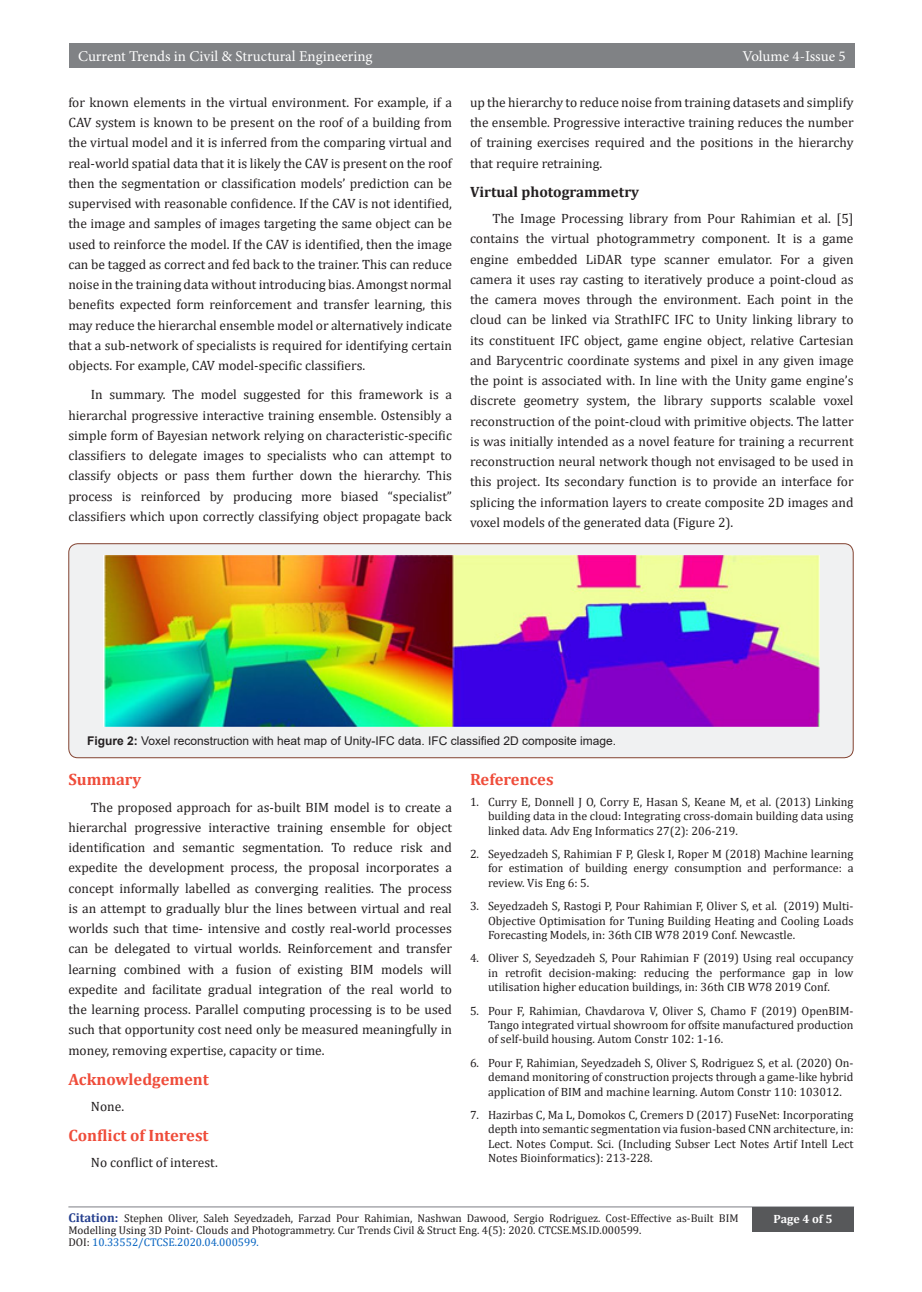
<style>
.page{position:relative;width:922px;height:1292px;background:#fff}
.page>*{position:absolute;margin:0;border:0;box-sizing:border-box;transform-origin:0 0}
.t1{font:700 16.5px "Cambria";color:#ef4c3a}
.t2{font:15px "Minion Pro";color:#fff}
.t3{font:700 15px "Cambria";color:#231f20}
.t4{font:13.5px/20.2px "Cambria";color:#231f20;text-align:justify}
.t5{font:12px/14.4px "Cambria";color:#231f20;text-align:justify}
.t6{font:12px "Arial";color:#231f20}
.t7{font:700 12px "Cambria";color:#fff}
.t8{font:11.25px/12px "Cambria";color:#231f20}
.s1{font-weight:700}
.s2{font-weight:700;font-size:12.75px;color:#253f8e}
.s3{color:#0563c1}
</style>
<div class="page">
<div style="left:69px;top:44px;width:785px;height:24px;background:#808285"></div>
<hr style="left:68px;top:1206px;width:786px;height:1px;background:#a8a9ad">
<div style="left:752px;top:1207px;width:102px;height:25px;background:#57585a"></div>
<div style="left:69px;top:544px;width:784px;height:214px;background:#f0f1f2;border-radius:9px"></div>
<div style="left:68px;top:543px;width:785px;height:215px;border:1px solid #824230;border-radius:9px"></div>
<img style="left:103px;top:555px;width:716px;height:171px">
<p class="t2" style="left:78px;top:46px;width:296px">Current Trends in Civil &amp; Structural Engineering</p>
<p class="t2" style="left:742px;top:46px;width:105px">Volume 4-Issue 5</p>
<p class="t4" style="left:68px;top:92px;width:385px">for known elements in the virtual environment. For example, if a CAV system is known to be present on the roof of a building from the virtual model and it is inferred from the comparing virtual and real-world spatial data that it is likely the CAV is present on the roof then the segmentation or classification models’ prediction can be supervised with reasonable confidence. If the CAV is not identified, the image and samples of images targeting the same object can be used to reinforce the model. If the CAV is identified, then the image can be tagged as correct and fed back to the trainer. This can reduce noise in the training data without introducing bias. Amongst normal benefits expected form reinforcement and transfer learning, this may reduce the hierarchal ensemble model or alternatively indicate that a sub-network of specialists is required for identifying certain objects. For example, CAV model-specific classifiers.</p>
<p class="t4" style="left:68px;top:384px;width:385px;text-indent:22px">In summary. The model suggested for this framework is a hierarchal progressive interactive training ensemble. Ostensibly a simple form of Bayesian network relying on characteristic-specific classifiers to delegate images to specialists who can attempt to classify objects or pass them further down the hierarchy. This process is reinforced by producing more biased “specialist” classifiers which upon correctly classifying object propagate back</p>
<p class="t4" style="left:470px;top:92px;width:385px">up the hierarchy to reduce noise from training datasets and simplify the ensemble. Progressive interactive training reduces the number of training exercises required and the positions in the hierarchy that require retraining.</p>
<p class="t3" style="left:470px;top:181px;width:171px">Virtual photogrammetry</p>
<p class="t4" style="left:470px;top:208px;width:385px;text-indent:22px">The Image Processing library from Pour Rahimian et al. [5] contains the virtual photogrammetry component. It is a game engine embedded LiDAR type scanner emulator. For a given camera it uses ray casting to iteratively produce a point-cloud as the camera moves through the environment. Each point in the cloud can be linked via StrathIFC IFC to Unity linking library to its constituent IFC object, game engine object, relative Cartesian and Barycentric coordinate systems and pixel in any given image the point is associated with. In line with the Unity game engine’s discrete geometry system, the library supports scalable voxel reconstruction of the point-cloud with primitive objects. The latter is was initially intended as a novel feature for training a recurrent reconstruction neural network though not envisaged to be used in this project. Its secondary function is to provide an interface for splicing the information layers to create composite 2D images and voxel models of the generated data (Figure 2).</p>
<p class="t6" style="left:87px;top:732px;width:530px"><span class="s1">Figure 2:</span> Voxel reconstruction with heat map of Unity-IFC data. IFC classified 2D composite image.</p>
<p class="t1" style="left:68px;top:768px;width:74px">Summary</p>
<p class="t4" style="left:68px;top:797px;width:385px;text-indent:22px">The proposed approach for as-built BIM model is to create a hierarchal progressive interactive training ensemble for object identification and semantic segmentation. To reduce risk and expedite the development process, the proposal incorporates a concept informally labelled as converging realities. The process is an attempt to gradually blur the lines between virtual and real worlds such that time- intensive and costly real-world processes can be delegated to virtual worlds. Reinforcement and transfer learning combined with a fusion of existing BIM models will expedite and facilitate gradual integration of the real world to the learning process. Parallel computing processing is to be used such that opportunity cost need only be measured meaningfully in money, removing expertise, capacity or time.</p>
<p class="t1" style="left:68px;top:1067px;width:142px">Acknowledgement</p>
<p class="t4" style="left:91px;top:1096px;width:35px">None.</p>
<p class="t1" style="left:68px;top:1123px;width:142px">Conflict of Interest</p>
<p class="t4" style="left:91px;top:1152px;width:128px">No conflict of interest.</p>
<p class="t1" style="left:470px;top:768px;width:85px">References</p>
<p class="t5" style="left:488px;top:794px;width:367px;text-indent:-18px">1. Curry E, Donnell J O, Corry E, Hasan S, Keane M, et al. (2013) Linking building data in the cloud: Integrating cross-domain building data using linked data. Adv Eng Informatics 27(2): 206-219.</p>
<p class="t5" style="left:488px;top:846px;width:367px;text-indent:-18px">2. Seyedzadeh S, Rahimian F P, Glesk I, Roper M (2018) Machine learning for estimation of building energy consumption and performance: a review. Vis Eng 6: 5.</p>
<p class="t5" style="left:488px;top:899px;width:367px;text-indent:-18px">3. Seyedzadeh S, Rastogi P, Pour Rahimian F, Oliver S, et al. (2019) Multi-Objective Optimisation for Tuning Building Heating and Cooling Loads Forecasting Models, in: 36th CIB W78 2019 Conf. Newcastle.</p>
<p class="t5" style="left:488px;top:951px;width:367px;text-indent:-18px">4. Oliver S, Seyedzadeh S, Pour Rahimian F (2019) Using real occupancy in retrofit decision-making: reducing the performance gap in low utilisation higher education buildings, in: 36th CIB W78 2019 Conf.</p>
<p class="t5" style="left:488px;top:1003px;width:367px;text-indent:-18px">5. Pour F, Rahimian, Chavdarova V, Oliver S, Chamo F (2019) OpenBIM-Tango integrated virtual showroom for offsite manufactured production of self-build housing. Autom Constr 102: 1-16.</p>
<p class="t5" style="left:488px;top:1055px;width:367px;text-indent:-18px">6. Pour F, Rahimian, Seyedzadeh S, Oliver S, Rodriguez S, et al. (2020) On&shy;demand monitoring of construction projects through a game-like hybrid application of BIM and machine learning. Autom Constr 110: 103012.</p>
<p class="t5" style="left:488px;top:1107px;width:367px;text-indent:-18px">7. Hazirbas C, Ma L, Domokos C, Cremers D (2017) FuseNet: Incorporating depth into semantic segmentation via fusion-based CNN architecture, in:<br>Lect. Notes Comput. Sci. (Including Subser Lect Notes Artif Intell Lect Notes Bioinformatics): 213-228.</p>
<p class="t8" style="left:68px;top:1212px;width:671px"><span class="s2">Citation:</span> Stephen Oliver, Saleh Seyedzadeh, Farzad Pour Rahimian, Nashwan Dawood, Sergio Rodriguez. Cost-Effective as-Built BIM<br>Modelling Using 3D Point- Clouds and Photogrammetry. Cur Trends Civil &amp; Struct Eng. 4(5): 2020. CTCSE.MS.ID.000599.<br>DOI: <span class="s3">10.33552/CTCSE.2020.04.000599.</span></p>
<p class="t7" style="left:773px;top:1210px;width:60px">Page 4 of 5</p>
</div>
